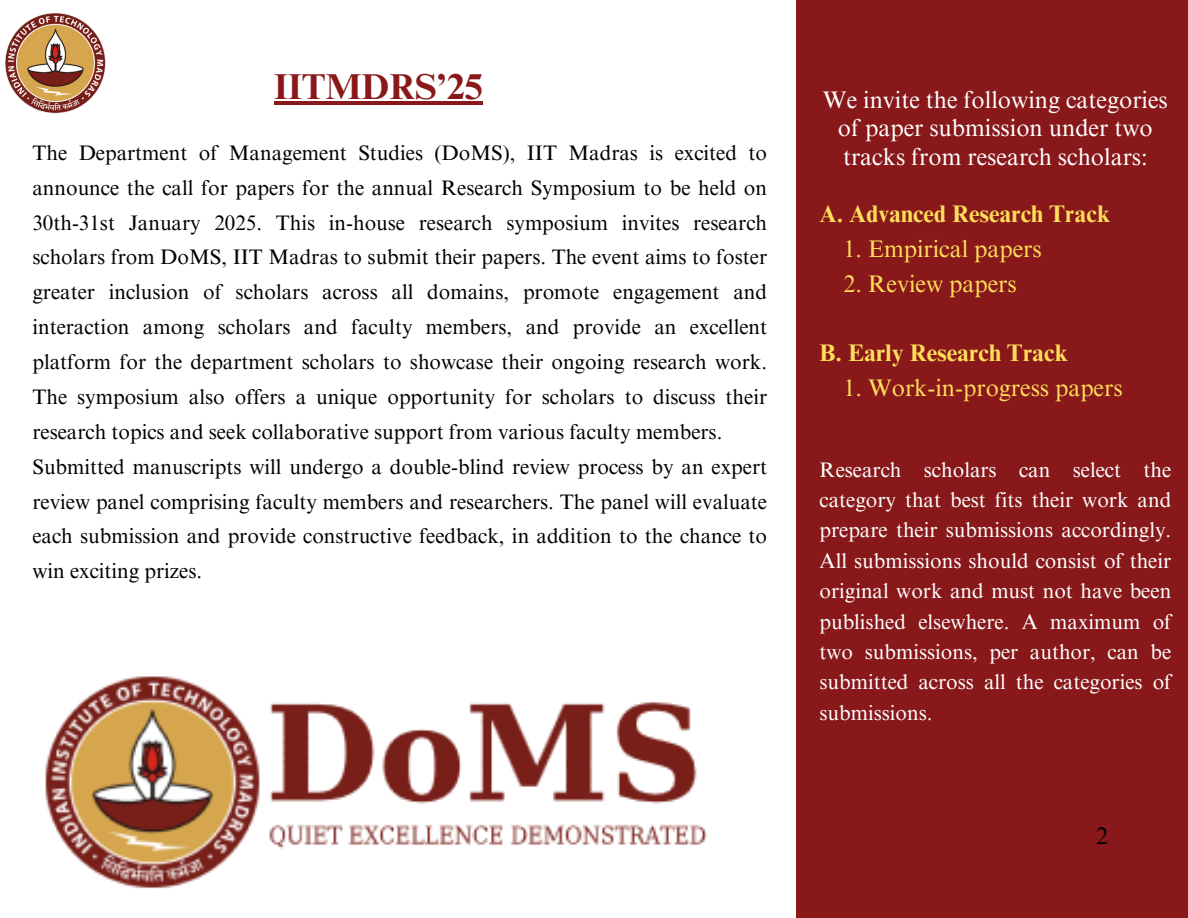
<style>
.page{position:relative;width:1188px;height:918px;background:#fff}
.page>*{position:absolute;margin:0;border:0;box-sizing:border-box;transform-origin:0 0}
.t1{font:700 36px "Times NRMT Pro";color:#88181a}
.t2{font:24px/28.2px "Times NRMT Pro";color:#fff;text-align:center}
.t3{font:24px "Times NRMT Pro";color:#ffde59}
.t4{font:700 24px "Times NRMT Pro";color:#ffde59}
.t5{font:24px "Times NRMT Pro";color:#000001}
.t6{font:21px/34.8px "Times NRMT Pro";color:#000001;text-align:justify}
.t7{font:21px/30.3px "Times NRMT Pro";color:#fff;text-align:justify}
</style>
<div class="page">
<img style="left:45px;top:676px;width:662px;height:213px">
<div style="left:796px;top:0;width:392px;height:918px;background:#88181a"></div>
<img style="left:6px;top:13px;width:99px;height:100px;border-radius:50%">
<hr style="left:274px;top:101px;width:209px;height:3px;background:#88181a">
<h2 class="t1" style="left:274px;top:73px;width:210px">IITMDRS’25</h2>
<p class="t6" style="left:32px;top:138px;width:736px">The Department of Management Studies (DoMS), IIT Madras is excited to announce the call for papers for the annual Research Symposium to be held on 30th-31st January 2025. This in-house research symposium invites research scholars from DoMS, IIT Madras to submit their papers. The event aims to foster greater inclusion of scholars across all domains, promote engagement and interaction among scholars and faculty members, and provide an excellent platform for the department scholars to showcase their ongoing research work.<br>The symposium also offers a unique opportunity for scholars to discuss their research topics and seek collaborative support from various faculty members.</p>
<h1 class="t6" style="left:32px;top:452px;width:736px">Submitted manuscripts will undergo a double-blind review process by an expert review panel comprising faculty members and researchers. The panel will evaluate each submission and provide constructive feedback, in addition to the chance to win exciting prizes.</h1>
<p class="t2" style="left:823px;top:89px;width:346px">We invite the following categories of paper submission under two tracks from research scholars:</p>
<p class="t4" style="left:820px;top:205px;width:292px">A. Advanced Research Track</p>
<p class="t3" style="left:844px;top:240px;width:200px">1. Empirical papers</p>
<p class="t3" style="left:844px;top:275px;width:175px">2. Review papers</p>
<p class="t4" style="left:820px;top:344px;width:250px">B. Early Research Track</p>
<p class="t3" style="left:844px;top:379px;width:281px">1. Work-in-progress papers</p>
<h2 class="t7" style="left:820px;top:457px;width:353px">Research scholars can select the category that best fits their work and prepare their submissions accordingly.<br>All submissions should consist of their original work and must not have been published elsewhere. A maximum of two submissions, per author, can be submitted across all the categories of submissions.</h2>
<p class="t5" style="left:1096px;top:827px;width:13px">2</p>
</div>
